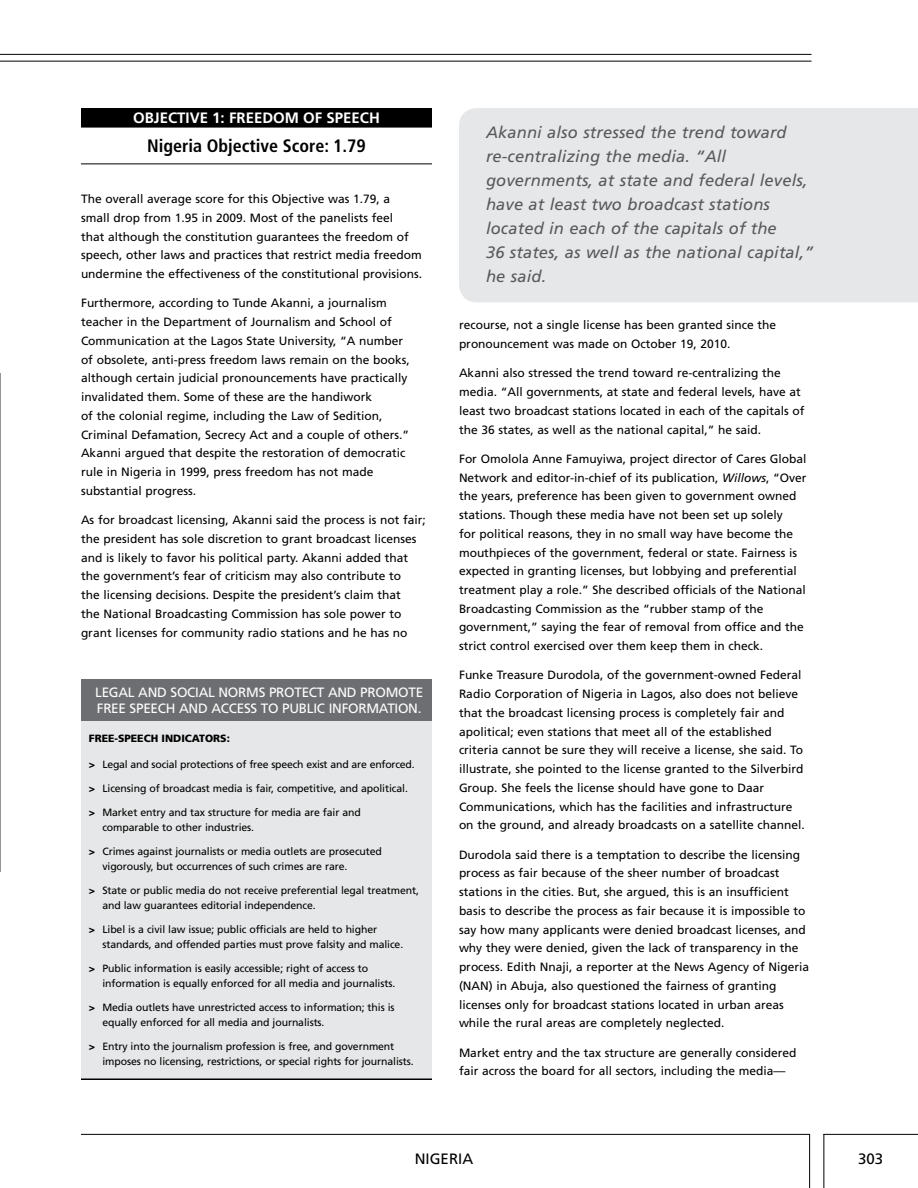
<style>
.page{position:relative;width:918px;height:1188px;background:#fff}
.page>*{position:absolute;margin:0;border:0;box-sizing:border-box;transform-origin:0 0}
.t1{font:700 condensed 18px "Frutiger LT Std";color:#000}
.t2{font:italic 16.5px/24px "Frutiger LT Std";letter-spacing:.01em;color:#58595b}
.t3{font:700 15px "Frutiger LT Std";color:#fff}
.t4{font:15px "Frutiger LT Std";color:#000}
.t5{font:13.5px "Frutiger LT Std";letter-spacing:-.02em;color:#fff}
.t6{font:12px/18.8px "Frutiger LT Std";color:#000}
.t7{font:10.5px/15px "Frutiger LT Std";letter-spacing:-.01em;color:#000}
.t8{font:900 10.5px "Frutiger LT Std";color:#000}
.s1{font-weight:900}
.s2{font-style:italic}
</style>
<div class="page">
<hr style="left:81px;top:1134px;width:729px;height:1px;background:#000">
<hr style="left:809px;top:1134px;width:1px;height:54px;background:#000">
<hr style="left:823px;top:1134px;width:1px;height:54px;background:#000">
<hr style="left:823px;top:1134px;width:95px;height:1px;background:#000">
<hr style="left:0;top:61px;width:812px;height:1px;background:#000">
<hr style="left:0;top:54px;width:812px;height:1px;background:#000">
<hr style="left:0;top:373px;width:1px;height:499px;background:#939598">
<div style="left:81px;top:108px;width:351px;height:15px;background:#000"></div>
<div style="left:81px;top:122px;width:351px;height:6px;background:#000"></div>
<hr style="left:81px;top:164px;width:351px;height:1px;background:#000">
<div style="left:81px;top:713px;width:351px;height:366px;background:#e6e7e8"></div>
<div style="left:81px;top:679px;width:351px;height:42px;background:#6d6e71"></div>
<hr style="left:81px;top:1078px;width:351px;height:2px;background:#000">
<div style="left:459px;top:108px;width:459px;height:194px;background:#e6e7e8"></div>
<p class="t3" style="left:133px;top:109px;width:21px">OBJECTIVE</p>
<p class="t3" style="left:212px;top:109px;width:132px">1: FREEDOM OF SPEEC</p>
<p class="t3" style="left:369px;top:109px;width:12px">H</p>
<h1 class="t1" style="left:147px;top:135px;width:220px">Nigeria Objective Score: 1.79</h1>
<p class="t6" style="left:81px;top:190px;width:343px">The overall average score for this Objective was 1.79, a<br>small drop from 1.95 in 2009. Most of the panelists feel<br>that although the constitution guarantees the freedom of speech, other laws and practices that restrict media freedom undermine the effectiveness of the constitutional provisions.</p>
<p class="t6" style="left:81px;top:294px;width:330px">Furthermore, according to Tunde Akanni, a journalism teacher in the Department of Journalism and School of Communication at the Lagos State University, “A number of obsolete, anti-press freedom laws remain on the books, although certain judicial pronouncements have practically invalidated them. Some of these are the handiwork<br>of the colonial regime, including the Law of Sedition, Criminal Defamation, Secrecy Act and a couple of others.” Akanni argued that despite the restoration of democratic rule in Nigeria in 1999, press freedom has not made substantial progress.</p>
<p class="t6" style="left:81px;top:511px;width:346px">As for broadcast licensing, Akanni said the process is not fair; the president has sole discretion to grant broadcast licenses and is likely to favor his political party. Akanni added that the government’s fear of criticism may also contribute to<br>the licensing decisions. Despite the president’s claim that<br>the National Broadcasting Commission has sole power to grant licenses for community radio stations and he has no</p>
<p class="t5" style="left:95px;top:684px;width:292px">Legal and social norms protect and promot</p>
<p class="t5" style="left:416px;top:684px;width:9px">e</p>
<p class="t5" style="left:97px;top:701px;width:194px">free speech and access to publ</p>
<p class="t5" style="left:313px;top:701px;width:28px">ic info</p>
<p class="t5" style="left:358px;top:701px;width:65px">rmation .</p>
<p class="t8" style="left:89px;top:732px;width:143px">FREE-SPEECH INDICATORS:</p>
<p class="t7" style="left:89px;top:757px;width:327px"><span class="s1">&gt;</span> Legal and social protections of free speech exist and are enforced.</p>
<p class="t7" style="left:89px;top:781px;width:321px"><span class="s1">&gt;</span> Licensing of broadcast media is fair, competitive, and apolitical.</p>
<p class="t7" style="left:102px;top:805px;width:260px;text-indent:-14px"><span class="s1">&gt;</span> Market entry and tax structure for media are fair and comparable to other industries.</p>
<p class="t7" style="left:102px;top:844px;width:281px;text-indent:-14px"><span class="s1">&gt;</span> Crimes against journalists or media outlets are prosecuted vigorously, but occurrences of such crimes are rare.</p>
<p class="t7" style="left:102px;top:883px;width:318px;text-indent:-14px"><span class="s1">&gt;</span> State or public media do not receive preferential legal treatment, and law guarantees editorial independence.</p>
<p class="t7" style="left:102px;top:922px;width:302px;text-indent:-14px"><span class="s1">&gt;</span> Libel is a civil law issue; public officials are held to higher standards, and offended parties must prove falsity and malice.</p>
<p class="t7" style="left:102px;top:961px;width:294px;text-indent:-14px"><span class="s1">&gt;</span> Public information is easily accessible; right of access to information is equally enforced for all media and journalists.</p>
<p class="t7" style="left:102px;top:1000px;width:294px;text-indent:-14px"><span class="s1">&gt;</span> Media outlets have unrestricted access to information; this is equally enforced for all media and journalists.</p>
<p class="t7" style="left:102px;top:1039px;width:313px;text-indent:-14px"><span class="s1">&gt;</span> E ntry into the journalism profession is free, and government imposes no licensing, restrictions, or special rights for journalists.</p>
<p class="t2" style="left:486px;top:121px;width:329px">Akanni also stressed the trend toward re-centralizing the media. “All governments, at state and federal levels, have at least two broadcast stations located in each of the capitals of the<br>36 states, as well as the national capital,” he said.</p>
<p class="t6" style="left:459px;top:316px;width:319px">recourse, not a single license has been granted since the pronouncement was made on October 19, 2010.</p>
<p class="t6" style="left:459px;top:364px;width:347px">Akanni also stressed the trend toward re-centralizing the media. “All governments, at state and federal levels, have at least two broadcast stations located in each of the capitals of the 36 states, as well as the national capital,” he said.</p>
<p class="t6" style="left:459px;top:449px;width:349px">For Omolola Anne Famuyiwa, project director of Cares Global Network and editor-in-chief of its publication, <span class="s2">Willows</span>, “Over the years, preference has been given to government owned stations. Though these media have not been set up solely<br>for political reasons, they in no small way have become the mouthpieces of the government, federal or state. Fairness is expected in granting licenses, but lobbying and preferential treatment play a role.” She described officials of the National Broadcasting Commission as the “rubber stamp of the government,” saying the fear of removal from office and the strict control exercised over them keep them in check.</p>
<p class="t6" style="left:459px;top:666px;width:347px">Funke Treasure Durodola, of the government-owned Federal Radio Corporation of Nigeria in Lagos, also does not believe that the broadcast licensing process is completely fair and apolitical; even stations that meet all of the established criteria cannot be sure they will receive a license, she said. To illustrate, she pointed to the license granted to the Silverbird Group. She feels the license should have gone to Daar Communications, which has the facilities and infrastructure on the ground, and already broadcasts on a satellite channel.</p>
<p class="t6" style="left:459px;top:845px;width:352px">Durodola said there is a temptation to describe the licensing process as fair because of the sheer number of broadcast stations in the cities. But, she argued, this is an insufficient basis to describe the process as fair because it is impossible to say how many applicants were denied broadcast licenses, and why they were denied, given the lack of transparency in the process. Edith Nnaji, a reporter at the News Agency of Nigeria (NAN) in Abuja, also questioned the fairness of granting licenses only for broadcast stations located in urban areas while the rural areas are completely neglected.</p>
<p class="t6" style="left:459px;top:1043px;width:339px">Market entry and the tax structure are generally considered fair across the board for all sectors, including the media—</p>
<p class="t4" style="left:415px;top:1150px;width:60px">nigeria</p>
<p class="t4" style="left:858px;top:1150px;width:27px">303</p>
</div>
